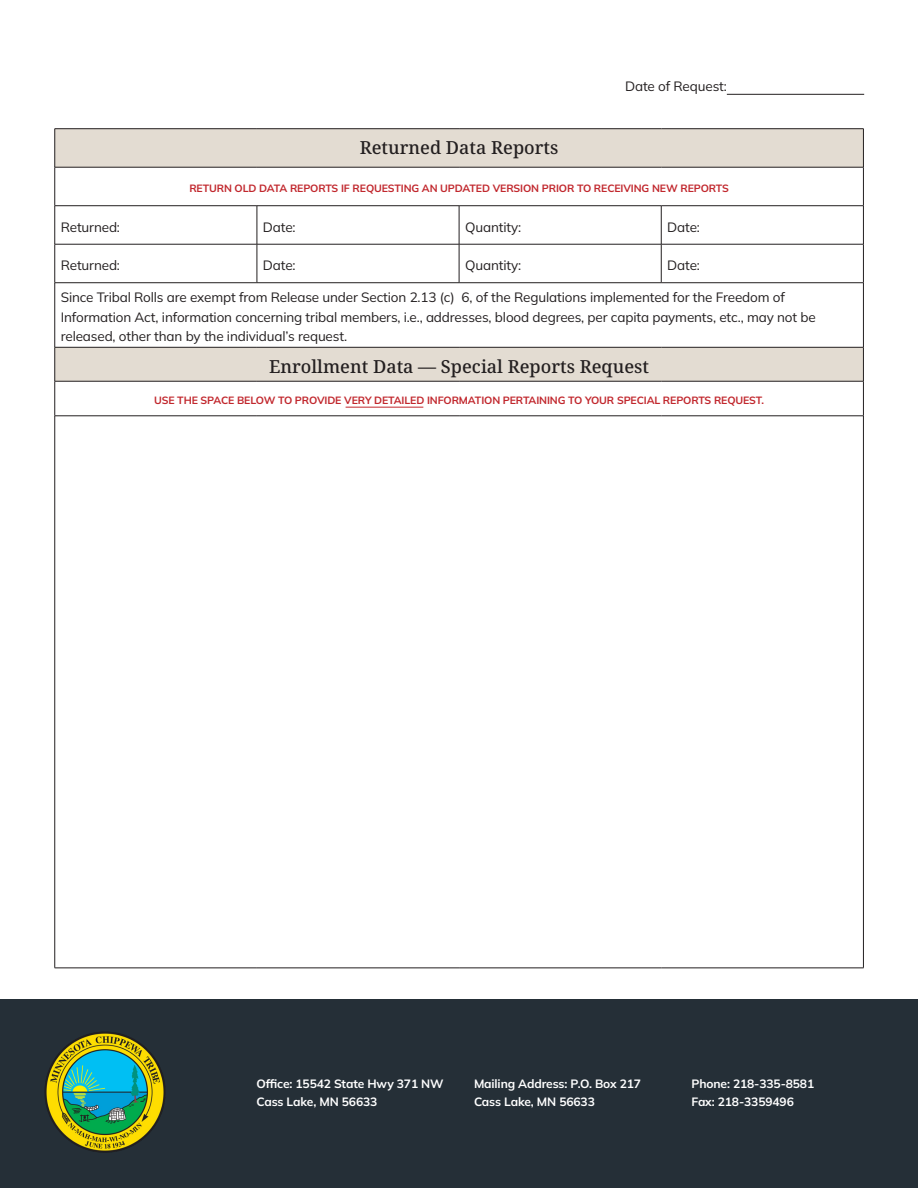
<style>
.page{position:relative;width:918px;height:1188px;background:#fff}
.page>*{position:absolute;margin:0;border:0;box-sizing:border-box;transform-origin:0 0}
.t1{font:500 18px "Noto Serif";color:#231f20}
.t2{font:13.5px/19.5px "Mulish";letter-spacing:-.01em;color:#231f20}
.t3{font:700 12px/18px "Mulish";letter-spacing:-.01em;color:#fff}
.t4{font:700 10.5px "Mulish";letter-spacing:-.01em;color:#c1272d}
</style>
<div class="page">
<div style="left:0;top:999px;width:918px;height:189px;background:#252f37"></div>
<img style="left:44px;top:1031px;width:122px;height:122px">
<hr style="left:727px;top:94px;width:137px;height:1px;background:#231f20">
<svg style="left:55px;top:129px;width:808px;height:252px"></svg>
<hr style="left:55px;top:128px;width:202px;height:1px;background:#231f20">
<hr style="left:54px;top:129px;width:1px;height:38px;background:#231f20">
<hr style="left:257px;top:128px;width:202px;height:1px;background:#231f20">
<hr style="left:459px;top:128px;width:202px;height:1px;background:#231f20">
<hr style="left:661px;top:128px;width:203px;height:1px;background:#231f20">
<hr style="left:863px;top:129px;width:1px;height:38px;background:#231f20">
<hr style="left:55px;top:167px;width:202px;height:1px;background:#231f20">
<hr style="left:54px;top:167px;width:1px;height:39px;background:#231f20">
<hr style="left:257px;top:167px;width:202px;height:1px;background:#231f20">
<hr style="left:459px;top:167px;width:202px;height:1px;background:#231f20">
<hr style="left:661px;top:167px;width:203px;height:1px;background:#231f20">
<hr style="left:863px;top:167px;width:1px;height:39px;background:#231f20">
<hr style="left:55px;top:205px;width:202px;height:1px;background:#231f20">
<hr style="left:54px;top:206px;width:1px;height:38px;background:#231f20">
<hr style="left:257px;top:205px;width:202px;height:1px;background:#231f20">
<hr style="left:257px;top:206px;width:1px;height:38px;background:#231f20">
<hr style="left:459px;top:205px;width:202px;height:1px;background:#231f20">
<hr style="left:459px;top:206px;width:1px;height:38px;background:#231f20">
<hr style="left:661px;top:205px;width:203px;height:1px;background:#231f20">
<hr style="left:661px;top:206px;width:1px;height:38px;background:#231f20">
<hr style="left:863px;top:206px;width:1px;height:38px;background:#231f20">
<hr style="left:55px;top:244px;width:202px;height:1px;background:#231f20">
<hr style="left:54px;top:244px;width:1px;height:39px;background:#231f20">
<hr style="left:257px;top:244px;width:202px;height:1px;background:#231f20">
<hr style="left:257px;top:244px;width:1px;height:39px;background:#231f20">
<hr style="left:459px;top:244px;width:202px;height:1px;background:#231f20">
<hr style="left:459px;top:244px;width:1px;height:39px;background:#231f20">
<hr style="left:661px;top:244px;width:203px;height:1px;background:#231f20">
<hr style="left:661px;top:244px;width:1px;height:39px;background:#231f20">
<hr style="left:863px;top:244px;width:1px;height:39px;background:#231f20">
<hr style="left:55px;top:282px;width:202px;height:1px;background:#231f20">
<hr style="left:54px;top:283px;width:1px;height:64px;background:#231f20">
<hr style="left:257px;top:282px;width:202px;height:1px;background:#231f20">
<hr style="left:459px;top:282px;width:202px;height:1px;background:#231f20">
<hr style="left:661px;top:282px;width:203px;height:1px;background:#231f20">
<hr style="left:863px;top:283px;width:1px;height:64px;background:#231f20">
<hr style="left:55px;top:347px;width:202px;height:1px;background:#231f20">
<hr style="left:54px;top:347px;width:1px;height:34px;background:#231f20">
<hr style="left:257px;top:347px;width:202px;height:1px;background:#231f20">
<hr style="left:459px;top:347px;width:202px;height:1px;background:#231f20">
<hr style="left:661px;top:347px;width:203px;height:1px;background:#231f20">
<hr style="left:863px;top:347px;width:1px;height:34px;background:#231f20">
<hr style="left:55px;top:381px;width:202px;height:1px;background:#231f20">
<hr style="left:54px;top:381px;width:1px;height:35px;background:#231f20">
<hr style="left:257px;top:381px;width:202px;height:1px;background:#231f20">
<hr style="left:459px;top:381px;width:202px;height:1px;background:#231f20">
<hr style="left:661px;top:381px;width:203px;height:1px;background:#231f20">
<hr style="left:863px;top:381px;width:1px;height:35px;background:#231f20">
<hr style="left:55px;top:416px;width:202px;height:1px;background:#231f20">
<hr style="left:54px;top:416px;width:1px;height:552px;background:#231f20">
<hr style="left:257px;top:416px;width:202px;height:1px;background:#231f20">
<hr style="left:459px;top:416px;width:202px;height:1px;background:#231f20">
<hr style="left:661px;top:416px;width:203px;height:1px;background:#231f20">
<hr style="left:863px;top:416px;width:1px;height:552px;background:#231f20">
<hr style="left:55px;top:968px;width:202px;height:1px;background:#231f20">
<hr style="left:257px;top:968px;width:202px;height:1px;background:#231f20">
<hr style="left:459px;top:968px;width:202px;height:1px;background:#231f20">
<hr style="left:661px;top:968px;width:203px;height:1px;background:#231f20">
<hr style="left:346px;top:407px;width:77px;height:1px;background:#c1272d">
<p class="t2" style="left:625px;top:76px;width:103px">Date of Request:</p>
<h1 class="t1" style="left:360px;top:135px;width:200px">Returned Data Reports</h1>
<p class="t4" style="left:189px;top:181px;width:541px">RETURN OLD DATA REPORTS IF REQUESTING AN UPDATED VERSION PRIOR TO RECEIVING NEW REPORTS</p>
<p class="t2" style="left:61px;top:217px;width:61px">Returned:</p>
<p class="t2" style="left:263px;top:217px;width:34px">Date:</p>
<p class="t2" style="left:465px;top:217px;width:58px">Quantity:</p>
<p class="t2" style="left:667px;top:217px;width:34px">Date:</p>
<p class="t2" style="left:61px;top:255px;width:61px">Returned:</p>
<p class="t2" style="left:263px;top:255px;width:34px">Date:</p>
<p class="t2" style="left:465px;top:255px;width:58px">Quantity:</p>
<p class="t2" style="left:667px;top:255px;width:34px">Date:</p>
<p class="t2" style="left:61px;top:287px;width:756px">Since Tribal Rolls are exempt from Release under Section 2.13 (c) 6, of the Regulations implemented for the Freedom of<br>Information Act, information concerning tribal members, i.e., addresses, blood degrees, per capita payments, etc., may not be released, other than by the individual’s request.</p>
<h1 class="t1" style="left:269px;top:353px;width:381px">Enrollment Data — Special Reports Request</h1>
<p class="t4" style="left:154px;top:393px;width:612px">USE THE SPACE BELOW TO PROVIDE VERY DETAILED INFORMATION PERTAINING TO YOUR SPECIAL REPORTS REQUEST.</p>
<p class="t3" style="left:256px;top:1075px;width:189px">Office: 15542 State Hwy 371 NW<br>Cass Lake, MN 56633</p>
<p class="t3" style="left:474px;top:1075px;width:169px">Mailing Address: P.O. Box 217<br>Cass Lake, MN 56633</p>
<p class="t3" style="left:692px;top:1075px;width:124px">Phone: 218-335-8581<br>Fax: 218-3359496</p>
</div>
